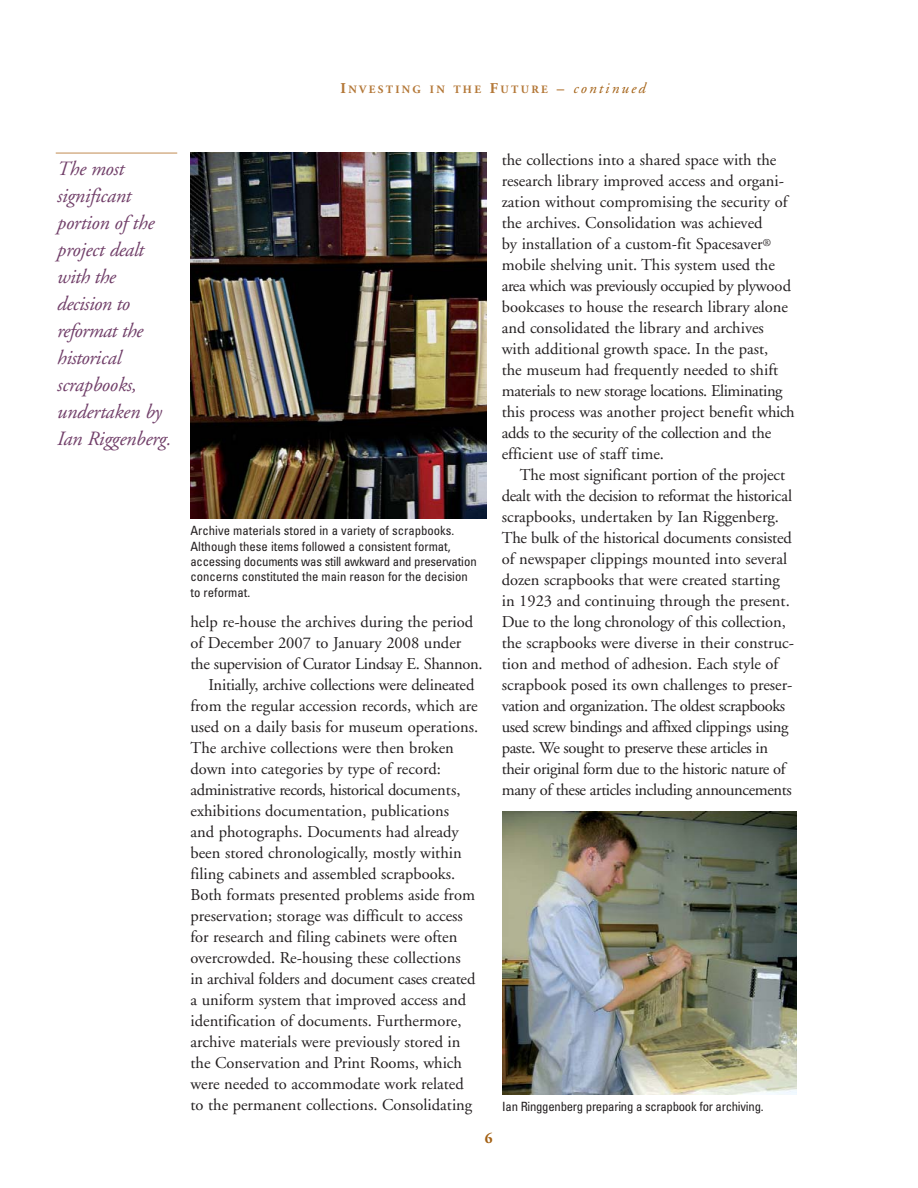
<style>
.page{position:relative;width:918px;height:1188px;background:#fff}
.page>*{position:absolute;margin:0;border:0;box-sizing:border-box;transform-origin:0 0}
.t1{font:italic 20.25px/27px "Adobe Garamond";letter-spacing:-.015em;color:#713f69}
.t2{font:16.5px/21px "Adobe Garamond";color:#231f20}
.t3{font:16.5px "Adobe Garamond";letter-spacing:-.025em;color:#231f20}
.t4{font:16.5px "Adobe Garamond";letter-spacing:-.02em;color:#231f20}
.t5{font:700 15px "Adobe Garamond";color:#a36013}
.t6{font:condensed 12.75px/15.3px "Univers";color:#231f20}
.t7{font:condensed 12.75px "Univers";letter-spacing:-.02em;color:#231f20}
.t8{font:700 11.25px "Adobe Garamond";letter-spacing:.21em;color:#b47838}
.s1{font-size:15px}
.s2{font-weight:400;font-style:italic;font-size:15px;color:#a36013}
</style>
<div class="page">
<hr style="left:56px;top:152px;width:121px;height:2px;background:#d6b28b">
<img style="left:503px;top:811px;width:293px;height:283px">
<img style="left:191px;top:152px;width:295px;height:366px">
<p class="t8" style="left:341px;top:85px;width:307px"><span class="s1">I</span>NVESTING IN THE <span class="s1">F</span>UTURE <span class="s1">–</span> <span class="s2">continued</span></p>
<p class="t1" style="left:57px;top:157px;width:116px">The most significant portion of the project dealt with the decision to reformat the historical scrapbooks, undertaken by<br>Ian Riggenberg.</p>
<p class="t6" style="left:190px;top:524px;width:288px">Archive materials stored in a variety of scrapbooks.<br>Although these items followed a consistent format, accessing documents was still awkward and preservation concerns constituted the main reason for the decision to reformat.</p>
<p class="t2" style="left:190px;top:613px;width:284px">help re-house the archives during the period</p>
<p class="t2" style="left:190px;top:634px;width:272px">of December 2007 to January 2008 under</p>
<p class="t4" style="left:190px;top:657px;width:294px">the supervision of Curator Lindsay E. Shannon.</p>
<p class="t2" style="left:209px;top:676px;width:268px">Initially, archive collections were delineated</p>
<p class="t2" style="left:190px;top:697px;width:289px">from the regular accession records, which are</p>
<p class="t2" style="left:190px;top:718px;width:289px">used on a daily basis for museum operations.</p>
<p class="t2" style="left:190px;top:739px;width:265px">The archive collections were then broken</p>
<p class="t2" style="left:190px;top:760px;width:252px">down into categories by type of record:</p>
<p class="t3" style="left:190px;top:783px;width:272px">administrative records, historical documents,</p>
<p class="t2" style="left:190px;top:802px;width:260px">exhibitions documentation, publications</p>
<p class="t2" style="left:190px;top:823px;width:270px">and photographs. Documents had already</p>
<p class="t2" style="left:190px;top:844px;width:273px">been stored chronologically, mostly within</p>
<p class="t2" style="left:190px;top:865px;width:266px">filing cabinets and assembled scrapbooks.</p>
<p class="t2" style="left:190px;top:886px;width:286px">Both formats presented problems aside from</p>
<p class="t2" style="left:190px;top:907px;width:274px">preservation; storage was difficult to access</p>
<p class="t2" style="left:190px;top:928px;width:268px">for research and filing cabinets were often</p>
<p class="t2" style="left:190px;top:949px;width:272px">overcrowded. Re-housing these collections</p>
<p class="t2" style="left:190px;top:970px;width:286px">in archival folders and document cases created</p>
<p class="t2" style="left:190px;top:991px;width:277px">a uniform system that improved access and</p>
<p class="t2" style="left:190px;top:1012px;width:273px">identification of documents. Furthermore,</p>
<p class="t2" style="left:190px;top:1033px;width:272px">archive materials were previously stored in</p>
<p class="t2" style="left:190px;top:1054px;width:273px">the Conservation and Print Rooms, which</p>
<p class="t2" style="left:190px;top:1075px;width:275px">were needed to accommodate work related</p>
<p class="t2" style="left:190px;top:1096px;width:283px">to the permanent collections. Consolidating</p>
<p class="t5" style="left:485px;top:1133px;width:9px">6</p>
<p class="t2" style="left:502px;top:151px;width:294px">the collections into a shared space with the research library improved access and organi&shy;zation without compromising the security of the archives. Consolidation was achieved<br>by installation of a custom-fit Spacesaver<sup>® </sup>mobile shelving unit. This system used the area which was previously occupied by plywood bookcases to house the research library alone and consolidated the library and archives with additional growth space. In the past,<br>the museum had frequently needed to shift materials to new storage locations. Eliminating this process was another project benefit which adds to the security of the collection and the efficient use of staff time.</p>
<p class="t2" style="left:502px;top:466px;width:294px;text-indent:18px">The most significant portion of the project dealt with the decision to reformat the historical scrapbooks, undertaken by Ian Riggenberg.<br>The bulk of the historical documents consisted of newspaper clippings mounted into several dozen scrapbooks that were created starting in 1923 and continuing through the present.<br>Due to the long chronology of this collection, the scrapbooks were diverse in their construc&shy;tion and method of adhesion. Each style of scrapbook posed its own challenges to preser&shy;vation and organization. The oldest scrapbooks used screw bindings and affixed clippings using paste. We sought to preserve these articles in their original form due to the historic nature of many of these articles including announcements</p>
<p class="t7" style="left:502px;top:1102px;width:263px">Ian Ringgenberg preparing a scrapbook for archiving.</p>
</div>
